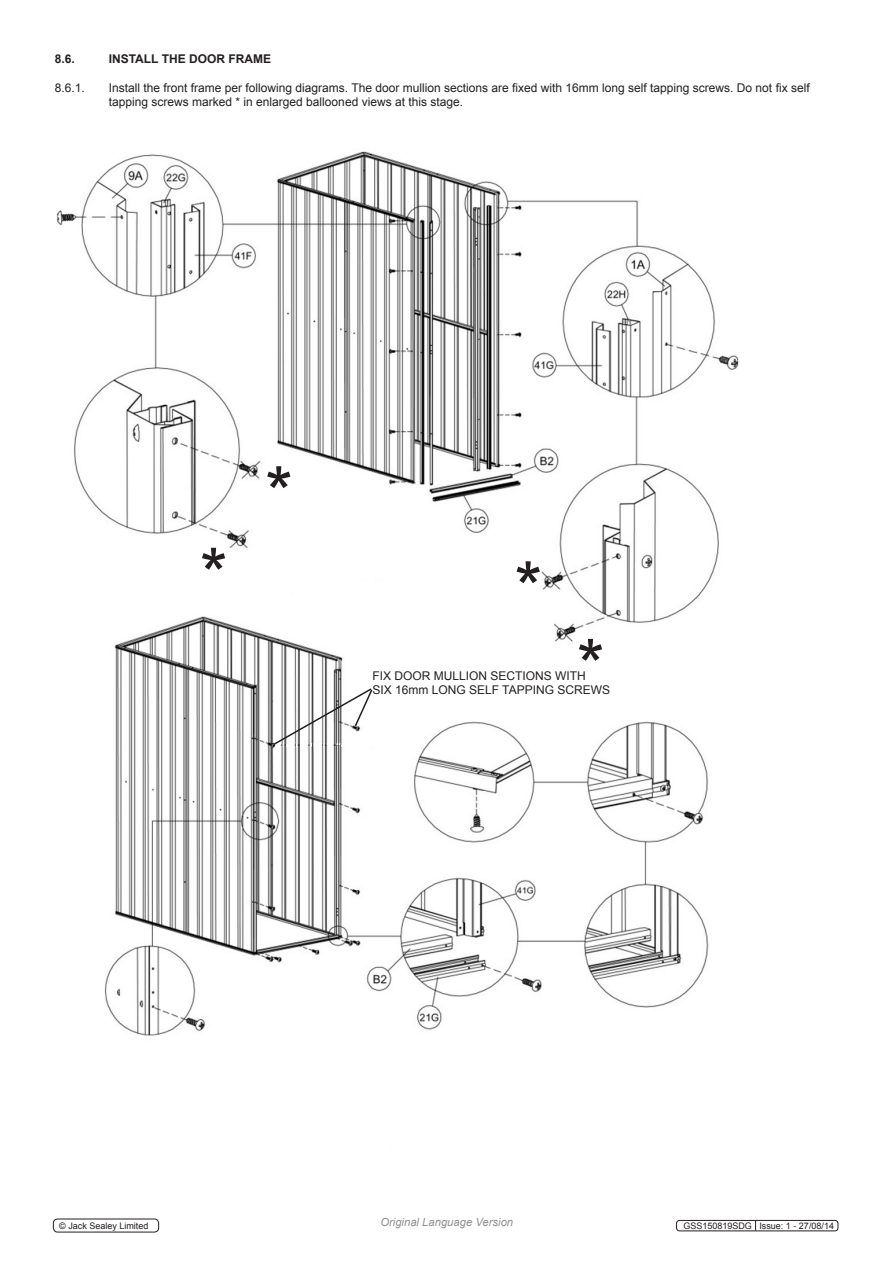
<style>
.page{position:relative;width:893px;height:1263px;background:#fff}
.page>*{position:absolute;margin:0;border:0;box-sizing:border-box;transform-origin:0 0}
.t1{font:72px "Arial";color:#231f20}
.t2{font:12px "Arial";color:#231f20}
.t3{font:700 12px "Arial";color:#231f20}
.t4{font:italic 11.25px "Arial";color:#8f9194}
.t5{font:9px "Arial";color:#231f20}
</style>
<div class="page">
<img style="left:56px;top:151px;width:683px;height:885px">
<svg style="left:272px;top:687px;width:102px;height:59px"></svg>
<div style="left:676px;top:1220px;width:162px;height:11px;border:1px solid #231f20;border-radius:3px"></div>
<div style="left:53px;top:1218px;width:106px;height:14px;border:1px solid #231f20;border-radius:4px"></div>
<p class="t3" style="left:55px;top:51px;width:22px">8.6.</p>
<p class="t3" style="left:109px;top:51px;width:164px">INSTALL THE DOOR FRAME</p>
<p class="t2" style="left:55px;top:79px;width:32px">8.6.1.</p>
<p class="t2" style="left:109px;top:79px;width:702px">Install the front frame per following diagrams. The door mullion sections are fixed with 16mm long self tapping screws. Do not fix self</p>
<p class="t2" style="left:109px;top:94px;width:356px">tapping screws marked * in enlarged ballooned views at this stage.</p>
<p class="t1" style="left:200px;top:528px;width:30px">*</p>
<p class="t1" style="left:265px;top:446px;width:30px">*</p>
<p class="t1" style="left:514px;top:541px;width:30px">*</p>
<p class="t1" style="left:577px;top:619px;width:30px">*</p>
<p class="t2" style="left:372px;top:668px;width:215px">FIX DOOR MULLION SECTIONS WITH</p>
<p class="t2" style="left:372px;top:682px;width:239px">SIX 16mm LONG SELF TAPPING SCREWS</p>
<p class="t5" style="left:59px;top:1220px;width:91px">© Jack Sealey Limited</p>
<p class="t4" style="left:380px;top:1215px;width:134px">Original Language Version</p>
<p class="t5" style="left:683px;top:1220px;width:152px">GSS150819SDG Issue: 1 - 27/08/14</p>
</div>
